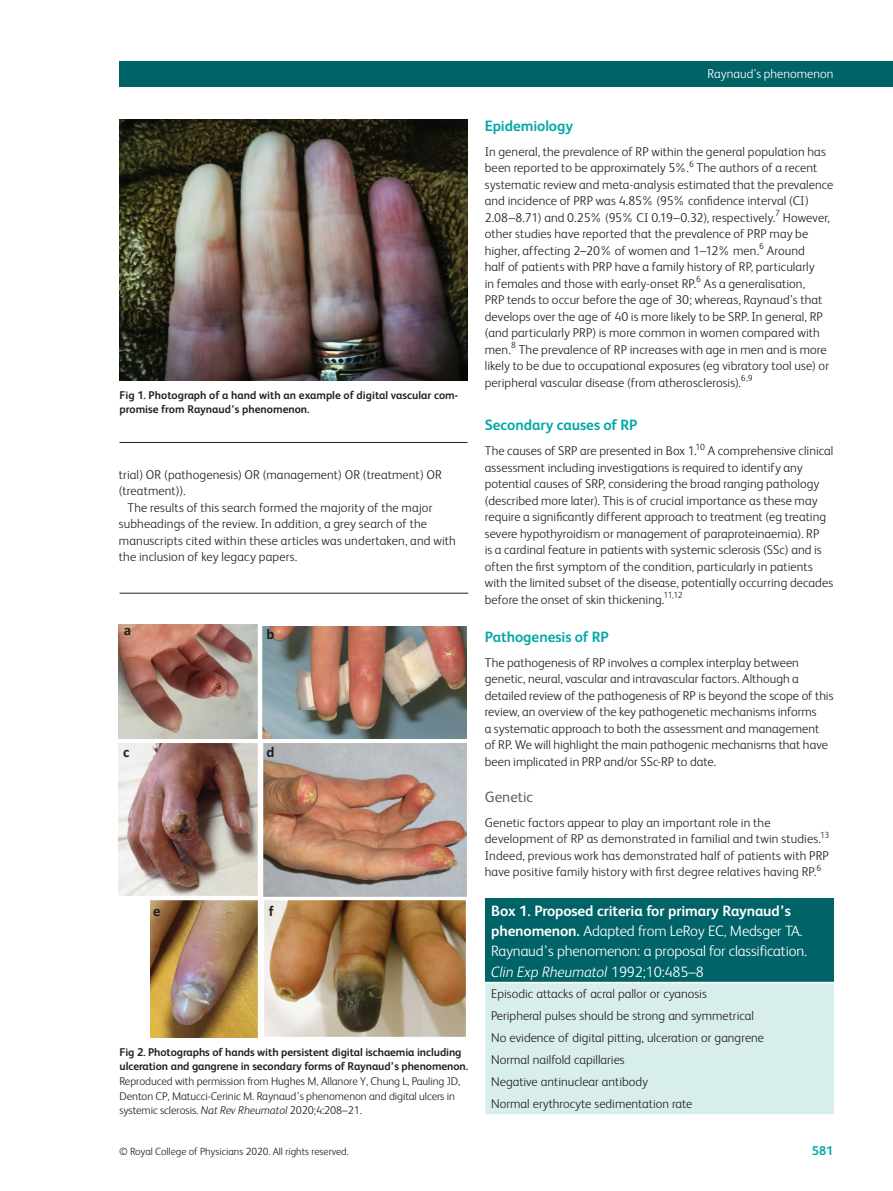
<style>
.page{position:relative;width:893px;height:1191px;background:#fff}
.page>*{position:absolute;margin:0;border:0;box-sizing:border-box;transform-origin:0 0}
.table-wrap_caption_P{font:300 15px/20.2px "FS Albert";letter-spacing:-.01em;color:#fff}
.body_H1{font:700 15px "FS Albert";letter-spacing:-.005em;color:#00a9a7}
.sec_H2{font:15px "FS Albert";color:#636366}
.t1{font:700 15px "Calibri";color:#231f20}
.body_sec_P_noIndent{font:300 12.75px/16.5px "FS Albert";letter-spacing:.005em;color:#231f20}
.tbody_left{font:300 12.75px "FS Albert";color:#231f20}
.body_sec_P_Indent{font:300 12.75px/16.5px "FS Albert";letter-spacing:.01em;color:#231f20}
.t2{font:300 12.75px "FS Albert";letter-spacing:.005em;color:#fff}
.t3{font:700 12.75px "FS Albert";color:#00a9a7}
.fig_caption_P_noInde{font:300 11.25px/14.7px "FS Albert";letter-spacing:-.005em;color:#231f20}
.fig_caption_P_noInde-2{font:700 11.25px/14.7px "FS Albert";color:#231f20}
.t4{font:300 10.5px "FS Albert";color:#231f20}
.body_sec_P_noIndent-2{font:300 8.85px "FS Albert";color:#231f20}
.s1{font-weight:700}
.s2{font-style:italic}
</style>
<div class="page">
<div style="left:119px;top:62px;width:774px;height:25px;background:#006368"></div>
<img style="left:120px;top:119px;width:348px;height:261px">
<hr style="left:119px;top:442px;width:349px;height:1px;background:#231f20">
<hr style="left:120px;top:593px;width:348px;height:1px;background:#231f20">
<img style="left:263px;top:743px;width:204px;height:153px">
<img style="left:119px;top:625px;width:139px;height:113px">
<img style="left:263px;top:626px;width:204px;height:112px">
<img style="left:119px;top:743px;width:139px;height:153px">
<img style="left:150px;top:900px;width:108px;height:137px">
<img style="left:264px;top:900px;width:202px;height:136px">
<div style="left:485px;top:898px;width:349px;height:84px;background:#006368"></div>
<div style="left:485px;top:983px;width:349px;height:131px;background:#d8eeed"></div>
<hr style="left:485px;top:981px;width:349px;height:2px;background:#fff">
<p class="fig_caption_P_noInde-2" style="left:119px;top:387px;width:340px">Fig 1. Photograph of a hand with an example of digital vascular com&shy;promise from Raynaud’s phenomenon.</p>
<p class="body_sec_P_noIndent" style="left:119px;top:466px;width:325px">trial) OR (pathogenesis) OR (management) OR (treatment) OR (treatment)).</p>
<p class="body_sec_P_Indent" style="left:119px;top:499px;width:339px;text-indent:9px">The results of this search formed the majority of the major subheadings of the review. In addition, a grey search of the manuscripts cited within these articles was undertaken, and with the inclusion of key legacy papers.</p>
<p class="t1" style="left:124px;top:619px;width:9px">a</p>
<p class="t1" style="left:123px;top:741px;width:8px">c</p>
<p class="t1" style="left:266px;top:624px;width:10px">b</p>
<p class="t1" style="left:266px;top:741px;width:10px">d</p>
<p class="t1" style="left:153px;top:900px;width:9px">e</p>
<p class="t1" style="left:269px;top:900px;width:6px">f</p>
<p class="fig_caption_P_noInde" style="left:120px;top:1044px;width:350px"><span class="s1">Fig 2. Photographs of hands with persistent digital ischaemia including ulceration and gangrene in secondary forms of Raynaud’s phenomenon.<br></span>Reproduced with permission from Hughes M, Allanore Y, Chung L, Pauling JD, Denton CP, Matucci-Cerinic M. Raynaud’s phenomenon and digital ulcers in systemic sclerosis. <span class="s2">Nat Rev Rheumatol</span> 2020;4:208–21.</p>
<p class="t2" style="left:708px;top:66px;width:127px">Raynaud’s phenomenon</p>
<p class="body_H1" style="left:485px;top:117px;width:90px">Epidemiology</p>
<p class="body_sec_P_noIndent" style="left:485px;top:143px;width:343px">In general, the prevalence of RP within the general population has been reported to be approximately 5%.</p>
<p class="body_sec_P_noIndent-2" style="left:689px;top:158px;width:6px">6</p>
<p class="body_sec_P_noIndent" style="left:485px;top:160px;width:350px;text-indent:212px">The authors of a recent systematic review and meta-analysis estimated that the prevalence and incidence of PRP was 4.85% (95% confidence interval (CI)<br>2.08–8.71) and 0.25% (95% CI 0.19–0.32), respectively.</p>
<p class="body_sec_P_noIndent-2" style="left:775px;top:208px;width:6px">7</p>
<p class="body_sec_P_noIndent" style="left:485px;top:209px;width:347px;text-indent:298px">However, other studies have reported that the prevalence of PRP may be higher, affecting 2–20% of women and 1–12% men.</p>
<p class="body_sec_P_noIndent-2" style="left:759px;top:241px;width:6px">6</p>
<p class="body_sec_P_noIndent" style="left:485px;top:242px;width:331px;text-indent:282px">Around half of patients with PRP have a family history of RP, particularly in females and those with early-onset RP.</p>
<p class="body_sec_P_noIndent-2" style="left:696px;top:274px;width:6px">6</p>
<p class="body_sec_P_noIndent" style="left:485px;top:275px;width:340px;text-indent:219px">As a generalisation, PRP tends to occur before the age of 30; whereas, Raynaud’s that develops over the age of 40 is more likely to be SRP. In general, RP (and particularly PRP) is more common in women compared with men.</p>
<p class="body_sec_P_noIndent-2" style="left:511px;top:340px;width:6px">8</p>
<p class="body_sec_P_noIndent" style="left:485px;top:341px;width:346px;text-indent:34px">The prevalence of RP increases with age in men and is more likely to be due to occupational exposures (eg vibratory tool use) or peripheral vascular disease (from atherosclerosis).</p>
<p class="body_sec_P_noIndent-2" style="left:741px;top:373px;width:13px">6,9</p>
<p class="body_H1" style="left:485px;top:416px;width:154px">Secondary causes of RP</p>
<p class="body_sec_P_noIndent" style="left:485px;top:443px;width:213px">The causes of SRP are presented in Box 1.</p>
<p class="body_sec_P_noIndent-2" style="left:696px;top:441px;width:11px">10</p>
<p class="body_sec_P_noIndent" style="left:485px;top:443px;width:350px;text-indent:223px">A comprehensive clinical assessment including investigations is required to identify any potential causes of SRP, considering the broad ranging pathology (described more later). This is of crucial importance as these may require a significantly different approach to treatment (eg treating severe hypothyroidism or management of paraproteinaemia). RP<br>is a cardinal feature in patients with systemic sclerosis (SSc) and is often the first symptom of the condition, particularly in patients with the limited subset of the disease, potentially occurring decades before the onset of skin thickening.<sup>11,12</sup></p>
<p class="body_H1" style="left:485px;top:628px;width:126px">Pathogenesis of RP</p>
<p class="body_sec_P_noIndent" style="left:485px;top:654px;width:350px">The pathogenesis of RP involves a complex interplay between genetic, neural, vascular and intravascular factors. Although a detailed review of the pathogenesis of RP is beyond the scope of this review, an overview of the key pathogenetic mechanisms informs<br>a systematic approach to both the assessment and management<br>of RP. We will highlight the main pathogenic mechanisms that have been implicated in PRP and/or SSc-RP to date.</p>
<p class="sec_H2" style="left:485px;top:788px;width:50px">Genetic</p>
<p class="body_sec_P_noIndent" style="left:485px;top:814px;width:346px">Genetic factors appear to play an important role in the development of RP as demonstrated in familial and twin studies.<sup>13<br></sup>Indeed, previous work has demonstrated half of patients with PRP have positive family history with first degree relatives having RP.<sup>6</sup></p>
<p class="table-wrap_caption_P" style="left:491px;top:900px;width:317px"><span class="s1">Box 1. Proposed criteria for primary Raynaud’s phenomenon.</span> Adapted from LeRoy EC, Medsger TA.<br>Raynaud’s phenomenon: a proposal for classification.<br><span class="s2">Clin Exp Rheumatol</span> 1992;10:485–8</p>
<p class="tbody_left" style="left:491px;top:986px;width:217px">Episodic attacks of acral pallor or cyanosis</p>
<p class="tbody_left" style="left:491px;top:1008px;width:264px">Peripheral pulses should be strong and symmetrical</p>
<p class="tbody_left" style="left:491px;top:1030px;width:274px">No evidence of digital pitting, ulceration or gangrene</p>
<p class="tbody_left" style="left:491px;top:1052px;width:135px">Normal nailfold capillaries</p>
<p class="tbody_left" style="left:491px;top:1074px;width:158px">Negative antinuclear antibody</p>
<p class="tbody_left" style="left:491px;top:1096px;width:203px">Normal erythrocyte sedimentation rate</p>
<p class="t4" style="left:119px;top:1145px;width:231px">© Royal College of Physicians 2020. All rights reserved.</p>
<p class="t3" style="left:812px;top:1143px;width:23px">581</p>
</div>
